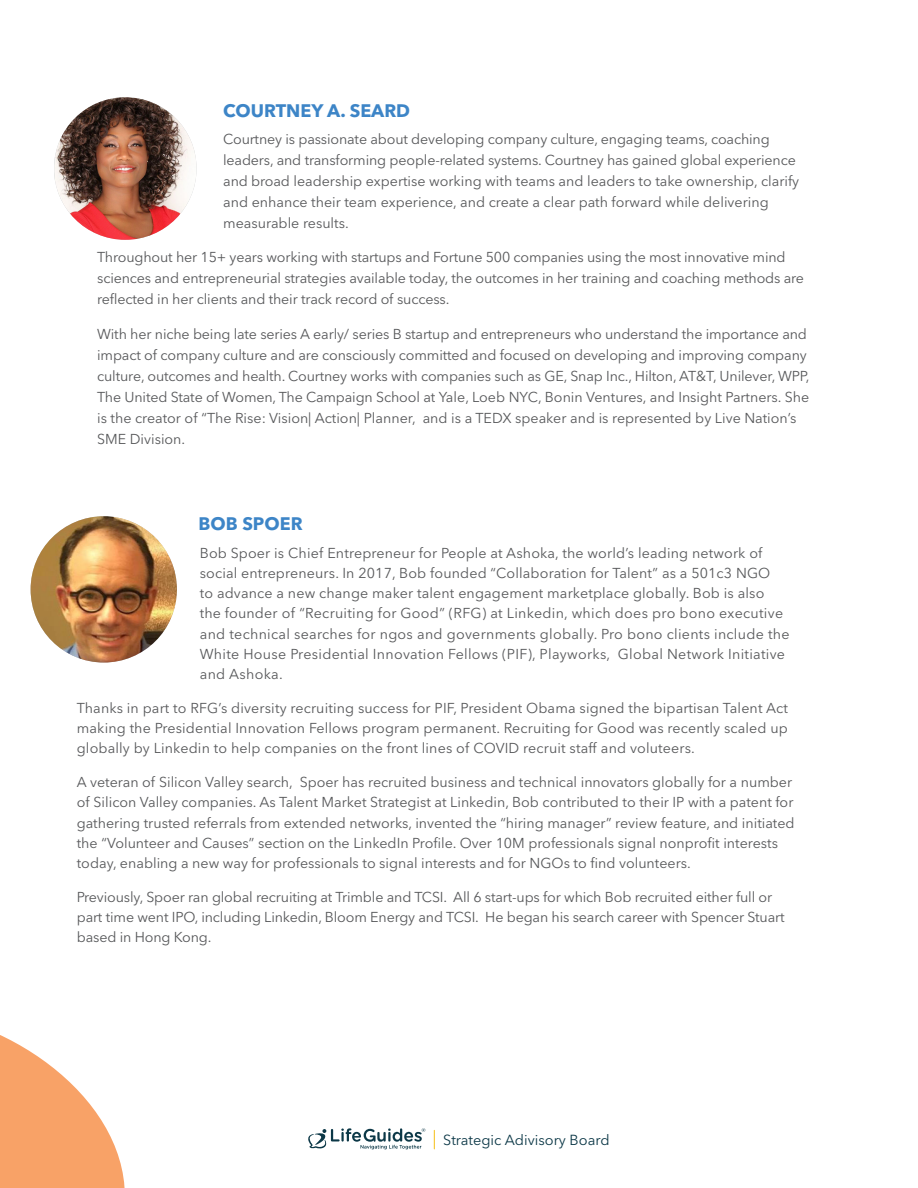
<style>
.page{position:relative;width:918px;height:1188px;background:#fff}
.page>*{position:absolute;margin:0;border:0;box-sizing:border-box;transform-origin:0 0}
.Name{font:700 18px "Avenir Next LT Pro";color:#3d85c7}
.t1{font:14.55px "Avenir Next LT Pro";color:#0c3847}
.BOdy{font:14.25px/20.2px "Avenir Next LT Pro";color:#57585a}
.body{font:14.25px/21px "Avenir Next LT Pro";letter-spacing:-.01em;color:#57585a}
</style>
<div class="page">
<svg style="left:434px;top:1130px;width:1px;height:19px"></svg>
<svg style="left:308px;top:1128px;width:117px;height:21px"></svg>
<svg style="left:0;top:1035px;width:125px;height:153px"></svg>
<img style="left:54px;top:97px;width:143px;height:143px;border-radius:71px">
<img style="left:31px;top:516px;width:146px;height:147px;border-radius:73px">
<p class="Name" style="left:223px;top:99px;width:189px">COURTNEY A. SEARD</p>
<p class="body" style="left:223px;top:128px;width:578px">Courtney is passionate about developing company culture, engaging teams, coaching leaders, and transforming people-related systems. Courtney has gained global experience and broad leadership expertise working with teams and leaders to take ownership, clarify and enhance their team experience, and create a clear path forward while delivering measurable results.</p>
<p class="body" style="left:97px;top:247px;width:708px">Throughout her 15+ years working with startups and Fortune 500 companies using the most innovative mind sciences and entrepreneurial strategies available today, the outcomes in her training and coaching methods are reflected in her clients and their track record of success.</p>
<p class="body" style="left:97px;top:323px;width:714px">With her niche being late series A early/ series B startup and entrepreneurs who understand the importance and impact of company culture and are consciously committed and focused on developing and improving company culture, outcomes and health. Courtney works with companies such as GE, Snap Inc., Hilton, AT&amp;T, Unilever, WPP, The United State of Women, The Campaign School at Yale, Loeb NYC, Bonin Ventures, and Insight Partners. She is the creator of “The Rise: Vision| Action| Planner, and is a TEDX speaker and is represented by Live Nation’s SME Division.</p>
<p class="Name" style="left:199px;top:513px;width:106px">BOB SPOER</p>
<p class="BOdy" style="left:200px;top:542px;width:591px">Bob Spoer is Chief Entrepreneur for People at Ashoka, the world’s leading network of social entrepreneurs. In 2017, Bob founded “Collaboration for Talent” as a 501c3 NGO<br>to advance a new change maker talent engagement marketplace globally. Bob is also<br>the founder of “Recruiting for Good” (RFG) at Linkedin, which does pro bono executive and technical searches for ngos and governments globally. Pro bono clients include the White House Presidential Innovation Fellows (PIF), Playworks, Global Network Initiative and Ashoka.</p>
<p class="BOdy" style="left:77px;top:698px;width:713px;text-align:justify">Thanks in part to RFG’s diversity recruiting success for PIF, President Obama signed the bipartisan Talent Act making the Presidential Innovation Fellows program permanent. Recruiting for Good was recently scaled up globally by Linkedin to help companies on the front lines of COVID recruit staff and voluteers.</p>
<p class="BOdy" style="left:77px;top:772px;width:719px">A veteran of Silicon Valley search, Spoer has recruited business and technical innovators globally for a number of Silicon Valley companies. As Talent Market Strategist at Linkedin, Bob contributed to their IP with a patent for gathering trusted referrals from extended networks, invented the “hiring manager” review feature, and initiated the “Volunteer and Causes” section on the LinkedIn Profile. Over 10M professionals signal nonprofit interests today, enabling a new way for professionals to signal interests and for NGOs to find volunteers.</p>
<p class="BOdy" style="left:77px;top:887px;width:709px">Previously, Spoer ran global recruiting at Trimble and TCSI. All 6 start-ups for which Bob recruited either full or part time went IPO, including Linkedin, Bloom Energy and TCSI. He began his search career with Spencer Stuart based in Hong Kong.</p>
<p class="t1" style="left:443px;top:1131px;width:168px">Strategic Adivisory Board</p>
</div>
